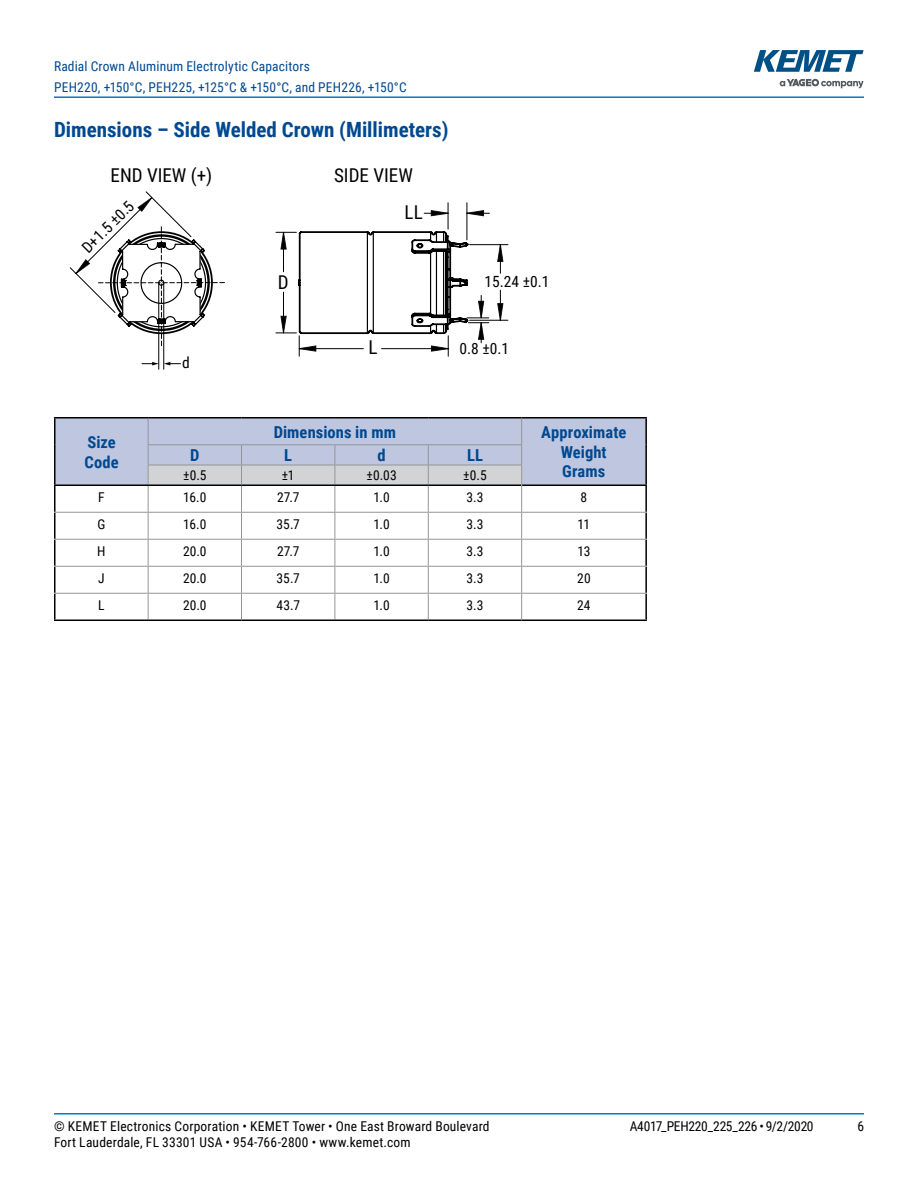
<style>
.page{position:relative;width:918px;height:1188px;background:#fff}
.page>*{position:absolute;margin:0;border:0;box-sizing:border-box;transform-origin:0 0}
.t1{font:700 21px "Roboto Condensed";color:#004990}
.t2{font:19.05px "Roboto Condensed";color:#000}
.t3{font:700 16.5px/19.8px "Roboto Condensed";letter-spacing:.005em;color:#004990}
.t4{font:15.45px "Roboto Condensed";color:#000}
.t5{font:13.5px "Roboto Condensed";letter-spacing:.015em;color:#000}
.t6{font:13.5px/21px "Roboto Condensed";letter-spacing:.015em;color:#004990}
.t7{font:13.5px "Roboto Condensed";letter-spacing:-.025em;color:#000}
</style>
<div class="page">
<hr style="left:54px;top:1113px;width:810px;height:2px;background:#007dc3">
<hr style="left:54px;top:96px;width:810px;height:2px;background:#007dc3">
<svg style="left:780px;top:79px;width:84px;height:9px"></svg>
<svg style="left:754px;top:50px;width:110px;height:22px"></svg>
<hr style="left:470px;top:320px;width:38px;height:1px;background:#000">
<hr style="left:470px;top:244px;width:38px;height:1px;background:#000">
<svg style="left:497px;top:244px;width:7px;height:77px"></svg>
<svg style="left:276px;top:203px;width:213px;height:153px"></svg>
<svg style="left:69px;top:191px;width:156px;height:155px"></svg>
<hr style="left:163px;top:283px;width:1px;height:86px;background:#000">
<hr style="left:158px;top:283px;width:1px;height:86px;background:#000">
<svg style="left:142px;top:362px;width:39px;height:3px"></svg>
<hr style="left:522px;top:417px;width:125px;height:1px;background:#000">
<hr style="left:54px;top:620px;width:94px;height:1px;background:#000">
<hr style="left:148px;top:620px;width:94px;height:1px;background:#000">
<hr style="left:242px;top:620px;width:93px;height:1px;background:#000">
<hr style="left:335px;top:620px;width:93px;height:1px;background:#000">
<hr style="left:428px;top:620px;width:94px;height:1px;background:#000">
<hr style="left:522px;top:620px;width:125px;height:1px;background:#000">
<hr style="left:54px;top:417px;width:94px;height:1px;background:#000">
<hr style="left:148px;top:417px;width:94px;height:1px;background:#000">
<hr style="left:242px;top:417px;width:93px;height:1px;background:#000">
<hr style="left:335px;top:417px;width:93px;height:1px;background:#000">
<hr style="left:428px;top:417px;width:94px;height:1px;background:#000">
<svg style="left:54px;top:418px;width:593px;height:202px"></svg>
<p class="t6" style="left:54px;top:55px;width:354px">Radial Crown Aluminum Electrolytic Capacitors<br>PEH220, +150°C, PEH225, +125°C &amp; +150°C, and PEH226, +150°C</p>
<h1 class="t1" style="left:54px;top:115px;width:396px">Dimensions – Side Welded Crown (Millimeters)</h1>
<h2 class="t2" style="left:111px;top:162px;width:103px">END VIEW (+)</h2>
<h2 class="t2" style="left:334px;top:162px;width:80px">SIDE VIEW</h2>
<p class="t4" style="left:77px;top:242px;width:68px;rotate:-45deg">D+1.5 ±0.5</p>
<p class="t3" style="left:85px;top:431px;width:36px">Size<br>Code</p>
<h2 class="t2" style="left:405px;top:199px;width:20px">LL</h2>
<h2 class="t2" style="left:278px;top:269px;width:12px">D</h2>
<p class="t4" style="left:485px;top:271px;width:66px">15.24 ±0.1</p>
<p class="t4" style="left:182px;top:352px;width:9px">d</p>
<h2 class="t2" style="left:368px;top:334px;width:11px">L</h2>
<p class="t4" style="left:460px;top:337px;width:51px">0.8 ±0.1</p>
<p class="t3" style="left:274px;top:421px;width:124px">Dimensions in mm</p>
<p class="t3" style="left:541px;top:422px;width:87px;text-align:center">Approximate<br>Weight<br>Grams</p>
<p class="t3" style="left:190px;top:445px;width:11px">D</p>
<p class="t3" style="left:284px;top:445px;width:9px">L</p>
<p class="t3" style="left:377px;top:445px;width:10px">d</p>
<p class="t3" style="left:467px;top:445px;width:17px">LL</p>
<p class="t5" style="left:183px;top:466px;width:25px">±0.5</p>
<p class="t5" style="left:282px;top:466px;width:14px">±1</p>
<p class="t5" style="left:366px;top:466px;width:32px">±0.03</p>
<p class="t5" style="left:463px;top:466px;width:25px">±0.5</p>
<p class="t5" style="left:98px;top:488px;width:8px">F</p>
<p class="t5" style="left:183px;top:488px;width:25px">16.0</p>
<p class="t5" style="left:277px;top:488px;width:24px">27.7</p>
<p class="t5" style="left:373px;top:488px;width:18px">1.0</p>
<p class="t5" style="left:467px;top:488px;width:18px">3.3</p>
<p class="t5" style="left:581px;top:488px;width:8px">8</p>
<p class="t5" style="left:97px;top:515px;width:9px">G</p>
<p class="t5" style="left:183px;top:515px;width:25px">16.0</p>
<p class="t5" style="left:276px;top:515px;width:25px">35.7</p>
<p class="t5" style="left:373px;top:515px;width:18px">1.0</p>
<p class="t5" style="left:467px;top:515px;width:18px">3.3</p>
<p class="t5" style="left:578px;top:515px;width:14px">11</p>
<p class="t5" style="left:97px;top:542px;width:10px">H</p>
<p class="t5" style="left:183px;top:542px;width:25px">20.0</p>
<p class="t5" style="left:277px;top:542px;width:24px">27.7</p>
<p class="t5" style="left:373px;top:542px;width:18px">1.0</p>
<p class="t5" style="left:467px;top:542px;width:18px">3.3</p>
<p class="t5" style="left:578px;top:542px;width:14px">13</p>
<p class="t5" style="left:98px;top:569px;width:8px">J</p>
<p class="t5" style="left:183px;top:569px;width:25px">20.0</p>
<p class="t5" style="left:276px;top:569px;width:25px">35.7</p>
<p class="t5" style="left:373px;top:569px;width:18px">1.0</p>
<p class="t5" style="left:467px;top:569px;width:18px">3.3</p>
<p class="t5" style="left:577px;top:569px;width:15px">20</p>
<p class="t5" style="left:98px;top:596px;width:8px">L</p>
<p class="t5" style="left:183px;top:596px;width:25px">20.0</p>
<p class="t5" style="left:276px;top:596px;width:25px">43.7</p>
<p class="t5" style="left:373px;top:596px;width:18px">1.0</p>
<p class="t5" style="left:467px;top:596px;width:18px">3.3</p>
<p class="t5" style="left:577px;top:596px;width:15px">24</p>
<p class="t5" style="left:54px;top:1116px;width:437px">© KEMET Electronics Corporation • KEMET Tower • One East Broward Boulevard</p>
<p class="t7" style="left:630px;top:1116px;width:185px">A4017_PEH220_225_226 • 9/2/2020</p>
<p class="t5" style="left:857px;top:1116px;width:8px">6</p>
<p class="t5" style="left:54px;top:1133px;width:358px">Fort Lauderdale, FL 33301 USA • 954-766-2800 • www.kemet.com</p>
</div>
